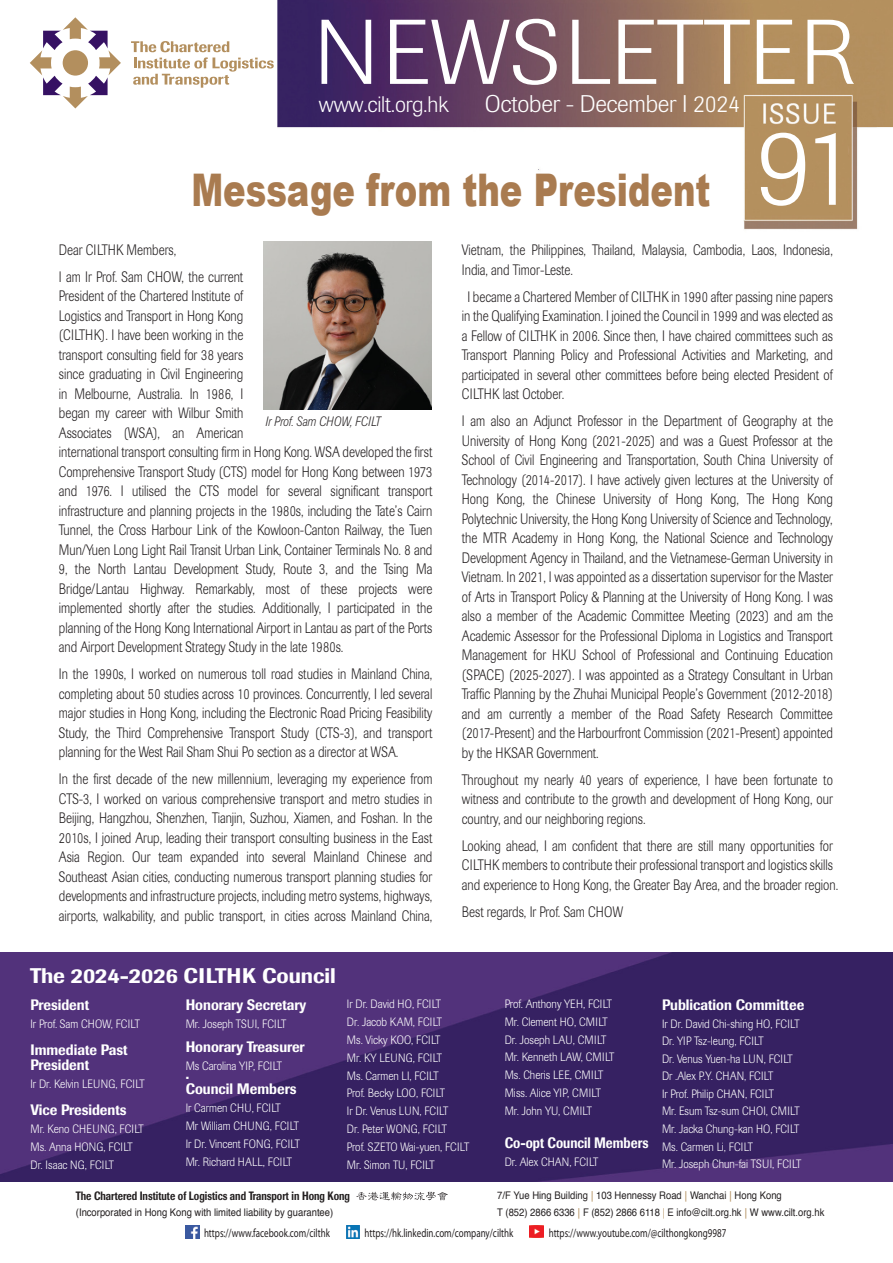
<style>
.page{position:relative;width:893px;height:1263px;background:#fff}
.page>*{position:absolute;margin:0;border:0;box-sizing:border-box;transform-origin:0 0}
.t1{font:300 109.95px "Imago";color:#fff;scale:1.04 1}
.t2{font:300 90.9px "Imago";letter-spacing:.015em;color:#fff;scale:1.04 1}
.t3{font:900 45px "Arial";color:#a97b50;scale:.75 1}
.t4{font:300 23.85px "Imago";letter-spacing:-.01em;color:#fff}
.t5{font:300 22.35px "Imago";letter-spacing:-.01em;color:#fff}
.t6{font:500 21px "Imago";color:#fff}
.t7{font:300 15px/19.5px "Imago";color:#231f20;text-align:justify;scale:.83 1}
.t8{font:500 15px/15px "Imago";color:#fff;scale:.9 1}
.t9{font:500 15px "Imago";color:#fff;scale:.82 1}
.t10{font:italic 300 13.5px "Imago";color:#231f20;scale:.83 1}
.t11{font:300 12px/17.9px "Imago";color:#fff;scale:.9 1}
.t12{font:12px "Myriad Pro";color:#231f20;scale:.75 1}
.t13{font:300 12px/18px "Imago";letter-spacing:.02em;color:#fff;scale:.9 1}
.t14{font:500 12px "Imago";color:#231f20;scale:.78 1}
.t15{font:10.5px/16.5px "Helvetica";color:#231f20;scale:.9 1}
.s1{font-weight:300;color:#b38f5e}
</style>
<div class="page">
<img style="left:277px;top:0;width:616px;height:230px">
<svg style="left:131px;top:41px;width:143px;height:47px"></svg>
<svg style="left:30px;top:17px;width:91px;height:91px"></svg>
<div style="left:63px;top:50px;width:25px;height:26px;background:#b38f5e;border-radius:50%"></div>
<svg style="left:356px;top:1192px;width:92px;height:8px"></svg>
<img style="left:0;top:952px;width:893px;height:229px">
<img style="left:185px;top:1225px;width:14px;height:13px">
<img style="left:346px;top:1225px;width:14px;height:13px">
<svg style="left:530px;top:1225px;width:13px;height:13px"></svg>
<img style="left:264px;top:242px;width:167px;height:167px">
<h2 class="t2" style="left:314px;top:2px;width:522px">NEWSLETTER</h2>
<h3 class="t5" style="left:319px;top:92px;width:131px">www.cilt.org.hk</h3>
<h3 class="t4" style="left:485px;top:90px;width:257px">October - December I 2024</h3>
<h3 class="t3" style="left:191px;top:157px;width:694px">Message from the President</h3>
<h1 class="t1" style="left:755px;top:105px;width:100px">91</h1>
<p class="t7" style="left:59px;top:236px;width:224px;line-height:27px">Dear CILTHK Members,<br>I am Ir Prof. Sam CHOW, the current</p>
<p class="t7" style="left:59px;top:286px;width:452px;text-align:left">President of the Chartered Institute of<br>Logistics and Transport in Hong Kong<br>(CILTHK). I have been working in the<br>transport consulting field for 38 years<br>since graduating in Civil Engineering<br>in Melbourne, Australia. In 1986, I<br>began my career with Wilbur Smith<br>Associates (WSA), an American<br>international transport consulting firm in Hong Kong. WSA developed the first Comprehensive Transport Study (CTS) model for Hong Kong between 1973 and 1976. I utilised the CTS model for several significant transport infrastructure and planning projects in the 1980s, including the Tate’s Cairn Tunnel, the Cross Harbour Link of the Kowloon-Canton Railway, the Tuen Mun/Yuen Long Light Rail Transit Urban Link, Container Terminals No. 8 and 9, the North Lantau Development Study, Route 3, and the Tsing Ma Bridge/Lantau Highway. Remarkably, most of these projects were implemented shortly after the studies. Additionally, I participated in the planning of the Hong Kong International Airport in Lantau as part of the Ports and Airport Development Strategy Study in the late 1980s.</p>
<p class="t7" style="left:59px;top:664px;width:452px">In the 1990s, I worked on numerous toll road studies in Mainland China, completing about 50 studies across 10 provinces. Concurrently, I led several major studies in Hong Kong, including the Electronic Road Pricing Feasibility Study, the Third Comprehensive Transport Study (CTS-3), and transport planning for the West Rail Sham Shui Po section as a director at WSA.</p>
<p class="t7" style="left:59px;top:769px;width:452px">In the first decade of the new millennium, leveraging my experience from CTS-3, I worked on various comprehensive transport and metro studies in Beijing, Hangzhou, Shenzhen, Tianjin, Suzhou, Xiamen, and Foshan. In the 2010s, I joined Arup, leading their transport consulting business in the East Asia Region. Our team expanded into several Mainland Chinese and Southeast Asian cities, conducting numerous transport planning studies for developments and infrastructure projects, including metro systems, highways, airports, walkability, and public transport, in cities across Mainland China,</p>
<p class="t10" style="left:265px;top:414px;width:140px">Ir Prof. Sam CHOW, FCILT</p>
<p class="t7" style="left:462px;top:241px;width:448px">Vietnam, the Philippines, Thailand, Malaysia, Cambodia, Laos, Indonesia,<br>India, and Timor-Leste.</p>
<p class="t7" style="left:462px;top:287px;width:449px;text-indent:5px">I became a Chartered Member of CILTHK in 1990 after passing nine papers in the Qualifying Examination. I joined the Council in 1999 and was elected as a Fellow of CILTHK in 2006. Since then, I have chaired committees such as Transport Planning Policy and Professional Activities and Marketing, and participated in several other committees before being elected President of CILTHK last October.</p>
<p class="t7" style="left:462px;top:412px;width:449px">I am also an Adjunct Professor in the Department of Geography at the University of Hong Kong (2021-2025) and was a Guest Professor at the School of Civil Engineering and Transportation, South China University of Technology (2014-2017). I have actively given lectures at the University of Hong Kong, the Chinese University of Hong Kong, The Hong Kong Polytechnic University, the Hong Kong University of Science and Technology, the MTR Academy in Hong Kong, the National Science and Technology Development Agency in Thailand, and the Vietnamese-German University in Vietnam. In 2021, I was appointed as a dissertation supervisor for the Master of Arts in Transport Policy &amp; Planning at the University of Hong Kong. I was also a member of the Academic Committee Meeting (2023) and am the Academic Assessor for the Professional Diploma in Logistics and Transport Management for HKU School of Professional and Continuing Education (SPACE) (2025-2027). I was appointed as a Strategy Consultant in Urban Traffic Planning by the Zhuhai Municipal People’s Government (2012-2018) and am currently a member of the Road Safety Research Committee (2017-Present) and the Harbourfront Commission (2021-Present) appointed by the HKSAR Government.</p>
<p class="t7" style="left:462px;top:770px;width:448px">Throughout my nearly 40 years of experience, I have been fortunate to witness and contribute to the growth and development of Hong Kong, our country, and our neighboring regions.</p>
<p class="t7" style="left:462px;top:836px;width:455px;text-align:left">Looking ahead, I am confident that there are still many opportunities for<br>CILTHK members to contribute their professional transport and logistics skills and experience to Hong Kong, the Greater Bay Area, and the broader region.</p>
<p class="t7" style="left:462px;top:902px;width:196px">Best regards, Ir Prof. Sam CHOW</p>
<h3 class="t6" style="left:30px;top:962px;width:307px">The 2024-2026 CILTHK Council</h3>
<p class="t8" style="left:30px;top:997px;width:67px">President</p>
<p class="t11" style="left:30px;top:1015px;width:123px">Ir Prof. Sam CHOW, FCILT</p>
<p class="t8" style="left:30px;top:1042px;width:110px">Immediate Past<br>President</p>
<p class="t11" style="left:30px;top:1075px;width:128px">Ir Dr. Kelvin LEUNG, FCILT</p>
<p class="t8" style="left:30px;top:1102px;width:108px">Vice Presidents</p>
<p class="t13" style="left:30px;top:1120px;width:127px">Mr. Keno CHEUNG, FCILT<br>Ms. Anna HONG, FCILT<br>Dr. Isaac NG, FCILT</p>
<p class="t8" style="left:186px;top:998px;width:136px">Honorary Secretary</p>
<p class="t11" style="left:186px;top:1015px;width:113px">Mr. Joseph TSUI, FCILT</p>
<p class="t8" style="left:186px;top:1040px;width:134px">Honorary Treasurer</p>
<p class="t11" style="left:186px;top:1057px;width:109px">Ms Carolina YIP, FCILT</p>
<p class="t8" style="left:186px;top:1067px;width:125px">.<br>Council Members</p>
<p class="t11" style="left:186px;top:1099px;width:128px">Ir Carmen CHU, FCILT<br>Mr William CHUNG, FCILT<br>Ir Dr. Vincent FONG, FCILT<br>Mr. Richard HALL, FCILT</p>
<p class="t11" style="left:347px;top:995px;width:137px">Ir Dr. David HO, FCILT<br>Dr. Jacob KAM, FCILT<br>Ms. Vicky KOO, FCILT<br>Mr. KY LEUNG, FCILT<br>Ms. Carmen LI, FCILT<br>Prof. Becky LOO, FCILT<br>Ir Dr. Venus LUN, FCILT<br>Dr. Peter WONG, FCILT<br>Prof. SZETO Wai-yuen, FCILT<br>Mr. Simon TU, FCILT</p>
<p class="t11" style="left:505px;top:995px;width:123px">Prof. Anthony YEH, FCILT<br>Mr. Clement HO, CMILT<br>Dr. Joseph LAU, CMILT<br>Mr. Kenneth LAW, CMILT<br>Ms. Cheris LEE, CMILT<br>Miss. Alice YIP, CMILT<br>Mr. John YU, CMILT</p>
<p class="t9" style="left:505px;top:1133px;width:177px">Co-opt Council Members</p>
<p class="t13" style="left:505px;top:1153px;width:106px">Dr. Alex CHAN, FCILT</p>
<p class="t8" style="left:662px;top:997px;width:160px">Publication Committee</p>
<p class="t11" style="left:662px;top:1015px;width:156px">Ir Dr. David Chi-shing HO, FCILT<br>Dr. YIP Tsz-leung, FCILT<br>Dr. Venus Yuen-ha LUN, FCILT<br>Dr .Alex P.Y. CHAN, FCILT<br>Ir Prof. Philip CHAN, FCILT<br>Mr. Esum Tsz-sum CHOI, CMILT<br>Mr. Jacka Chung-kan HO, FCILT<br>Ms. Carmen Li, FCILT<br>Mr. Joseph Chun-fai TSUI, FCILT</p>
<p class="t14" style="left:76px;top:1188px;width:353px">The Chartered Institute of Logistics and Transport in Hong Kong</p>
<p class="t12" style="left:204px;top:1225px;width:169px">https://www.facebook.com/cilthk</p>
<p class="t12" style="left:365px;top:1225px;width:200px">https://hk.linkedin.com/company/cilthk</p>
<p class="t12" style="left:549px;top:1225px;width:238px">https://www.youtube.com/@cilthongkong9987</p>
<p class="t15" style="left:497px;top:1188px;width:365px">7/F Yue Hing Building <span class="s1">|</span> 103 Hennessy Road <span class="s1">|</span> Wanchai <span class="s1">|</span> Hong Kong<br>T (852) 2866 6336 <span class="s1">|</span> F (852) 2866 6118 <span class="s1">|</span> E info@cilt.org.hk <span class="s1">|</span> W www.cilt.org.hk</p>
<p class="t15" style="left:76px;top:1205px;width:287px">(Incorporated in Hong Kong with limited liability by guarantee)</p>
</div>
